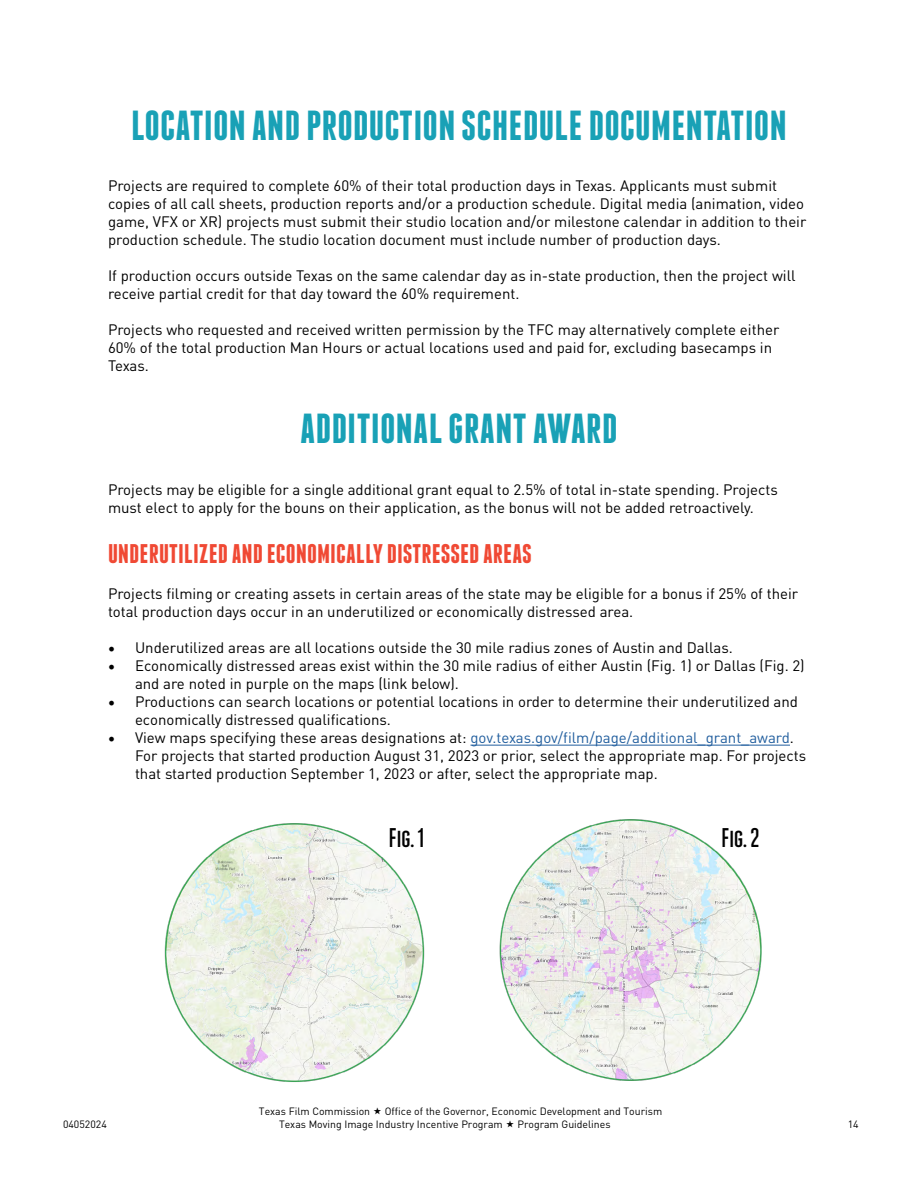
<style>
.page{position:relative;width:918px;height:1188px;background:#fff}
.page>*{position:absolute;margin:0;border:0;box-sizing:border-box;transform-origin:0 0}
.t1{font:700 42px "Franchise";color:#19a1b6}
.t2{font:700 27px "Franchise";color:#f04934}
.t3{font:27px "Franchise";color:#000}
.t4{font:15px/18px "DIN Pro";color:#000}
.t5{font:10.5px "DIN Pro";color:#000}
.s1{font-family:"Minion Pro";font-size:18px}
.s2{color:#215e9e}
</style>
<div class="page">
<hr style="left:471px;top:745px;width:319px;height:1px;background:#215e9e">
<img style="left:164px;top:823px;width:261px;height:259px">
<img style="left:499px;top:819px;width:263px;height:262px">
<h1 class="t1" style="left:131px;top:103px;width:658px">LOCATION AND PRODUCTION SCHEDULE DOCUMENTATION</h1>
<p class="t4" style="left:108px;top:176px;width:700px">Projects are required to complete 60% of their total production days in Texas. Applicants must submit copies of all call sheets, production reports and/or a production schedule. Digital media (animation, video game, VFX or XR) projects must submit their studio location and/or milestone calendar in addition to their production schedule. The studio location document must include number of production days.</p>
<p class="t4" style="left:108px;top:266px;width:689px">If production occurs outside Texas on the same calendar day as in-state production, then the project will receive partial credit for that day toward the 60% requirement.</p>
<p class="t4" style="left:108px;top:320px;width:673px">Projects who requested and received written permission by the TFC may alternatively complete either<br>60% of the total production Man Hours or actual locations used and paid for, excluding basecamps in<br>Texas.</p>
<h1 class="t1" style="left:300px;top:407px;width:319px">ADDITIONAL GRANT AWARD</h1>
<p class="t4" style="left:108px;top:479px;width:671px">Projects may be eligible for a single additional grant equal to 2.5% of total in-state spending. Projects must elect to apply for the bouns on their application, as the bonus will not be added retroactively.</p>
<h2 class="t2" style="left:108px;top:540px;width:425px">UNDERUTILIZED AND ECONOMICALLY DISTRESSED AREAS</h2>
<p class="t4" style="left:108px;top:583px;width:692px">Projects filming or creating assets in certain areas of the state may be eligible for a bonus if 25% of their total production days occur in an underutilized or economically distressed area.</p>
<p class="t4" style="left:108px;top:637px;width:626px"><span class="s1">•</span> Underutilized areas are all locations outside the 30 mile radius zones of Austin and Dallas.</p>
<p class="t4" style="left:135px;top:655px;width:671px;text-indent:-27px"><span class="s1">•</span> Economically distressed areas exist within the 30 mile radius of either Austin (Fig. 1) or Dallas (Fig. 2) and are noted in purple on the maps (link below).</p>
<p class="t4" style="left:135px;top:691px;width:665px;text-indent:-27px"><span class="s1">•</span> Productions can search locations or potential locations in order to determine their underutilized and economically distressed qualifications.</p>
<p class="t4" style="left:135px;top:727px;width:673px;text-indent:-27px"><span class="s1">•</span> View maps specifying these areas designations at: <span class="s2">gov.texas.gov/film/page/additional_grant_award</span>.<br>For projects that started production August 31, 2023 or prior, select the appropriate map. For projects that started production September 1, 2023 or after, select the appropriate map.</p>
<h2 class="t3" style="left:389px;top:824px;width:37px">Fig. 1</h2>
<h2 class="t3" style="left:721px;top:824px;width:40px">Fig. 2</h2>
<p class="t5" style="left:259px;top:1103px;width:113px">Texas Film Commission</p>
<p class="t5" style="left:385px;top:1103px;width:279px">Office of the Governor, Economic Development and Tourism</p>
<p class="t5" style="left:63px;top:1116px;width:45px">04052024</p>
<p class="t5" style="left:279px;top:1116px;width:225px">Texas Moving Image Industry Incentive Program</p>
<p class="t5" style="left:517px;top:1116px;width:95px">Program Guidelines</p>
<p class="t5" style="left:848px;top:1116px;width:12px">14</p>
</div>
